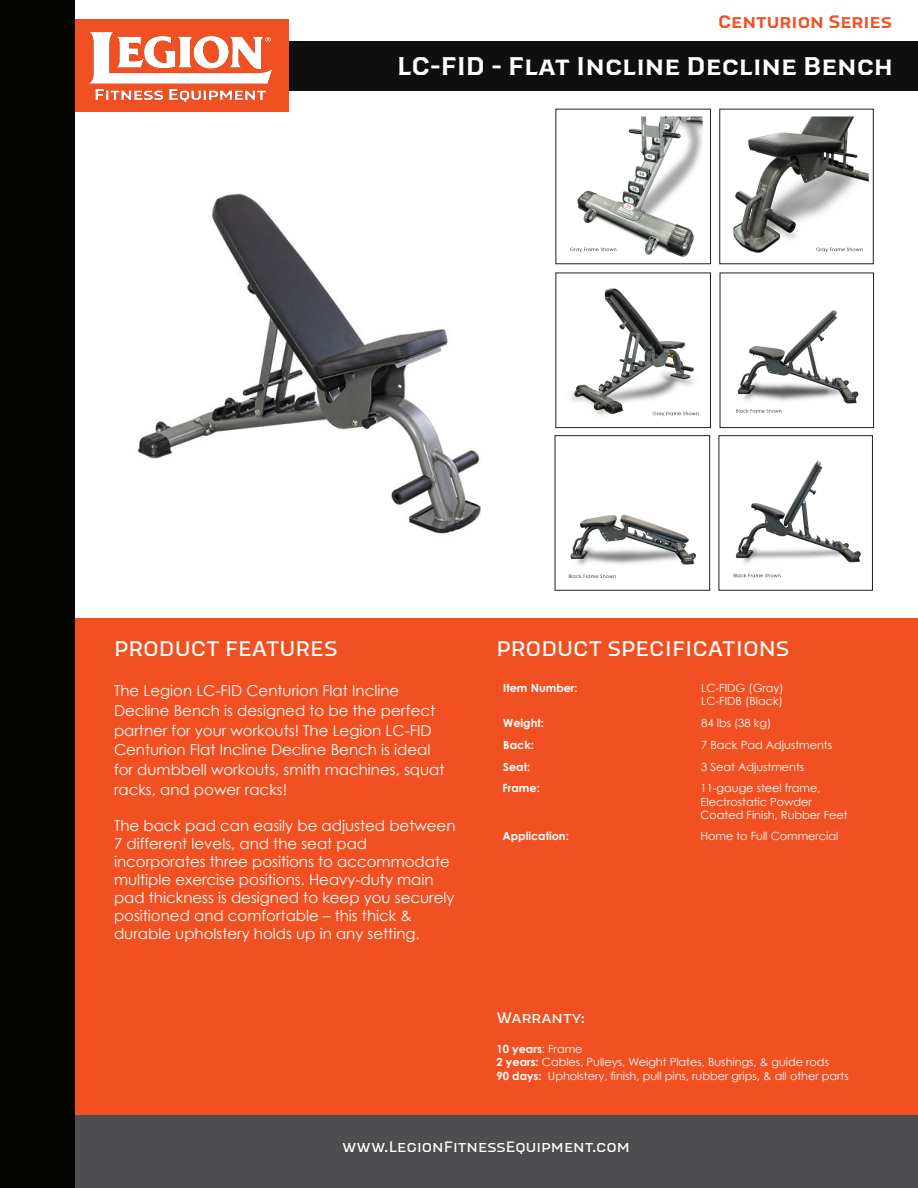
<style>
.page{position:relative;width:918px;height:1188px;background:#fff}
.page>*{position:absolute;margin:0;border:0;box-sizing:border-box;transform-origin:0 0}
.t1{font:700 25.5px "Worker";color:#fff}
.t2{font:21px "Worker";color:#fff}
.t3{font:700 18px "Worker";color:#f15122}
.t4{font:15px/18px "Century Gothic";color:#fff}
.t5{font:15px "Worker";color:#fff}
.t6{font:11.25px/13.5px "Century Gothic";color:#fff}
.t7{font:700 11.25px "Century Gothic";color:#fff}
.s1{font-weight:700}
</style>
<div class="page">
<img style="left:137px;top:193px;width:344px;height:341px">
<div style="left:0;top:1115px;width:918px;height:73px;background:#4e4e50"></div>
<div style="left:0;top:618px;width:918px;height:497px;background:#f15122"></div>
<div style="left:0;top:42px;width:918px;height:49px;background:#0e0f0e"></div>
<div style="left:70px;top:19px;width:219px;height:93px;background:#f15122"></div>
<div style="left:0;top:0;width:75px;height:1188px;background:#040503"></div>
<img style="left:89px;top:33px;width:183px;height:68px">
<img style="left:570px;top:116px;width:133px;height:141px">
<img style="left:570px;top:288px;width:129px;height:129px">
<div style="left:556px;top:273px;width:155px;height:155px;border:1px solid #231f20"></div>
<img style="left:568px;top:515px;width:128px;height:63px">
<div style="left:555px;top:435px;width:155px;height:155px;border:1px solid #231f20"></div>
<img style="left:733px;top:116px;width:136px;height:137px">
<img style="left:736px;top:310px;width:123px;height:103px">
<div style="left:720px;top:273px;width:154px;height:155px;border:1px solid #231f20"></div>
<img style="left:733px;top:461px;width:128px;height:117px">
<div style="left:719px;top:435px;width:154px;height:155px;border:1px solid #231f20"></div>
<p class="t3" style="left:718px;top:12px;width:175px">Centurion Series</p>
<p class="t1" style="left:397px;top:52px;width:497px">LC-FID - Flat Incline Decline Bench</p>
<p class="t2" style="left:114px;top:637px;width:225px">PRODUCT FEATURES</p>
<p class="t4" style="left:114px;top:680px;width:332px;line-height:19.8px">The Legion LC-FID Centurion Flat Incline Decline Bench is designed to be the perfect partner for your workouts! The Legion LC-FID Centurion Flat Incline Decline Bench is ideal for dumbbell workouts, smith machines, squat racks, and power racks!</p>
<p class="t4" style="left:114px;top:816px;width:343px">The back pad can easily be adjusted between 7 different levels, and the seat pad incorporates three positions to accommodate multiple exercise positions. Heavy-duty main pad thickness is designed to keep you securely positioned and comfortable – this thick &amp; durable upholstery holds up in any setting.</p>
<p class="t2" style="left:496px;top:637px;width:294px">PRODUCT SPECIFICATIONS</p>
<p class="t7" style="left:503px;top:681px;width:76px">Item Number:</p>
<p class="t6" style="left:701px;top:681px;width:84px">LC-FIDG (Gray)</p>
<p class="t6" style="left:701px;top:694px;width:83px">LC-FIDB (Black)</p>
<p class="t7" style="left:503px;top:716px;width:42px">Weight:</p>
<p class="t6" style="left:701px;top:716px;width:72px">84 lbs (38 kg)</p>
<p class="t7" style="left:503px;top:738px;width:32px">Back:</p>
<p class="t6" style="left:701px;top:738px;width:132px">7 Back Pad Adjustments</p>
<p class="t7" style="left:503px;top:760px;width:28px">Seat:</p>
<p class="t6" style="left:701px;top:760px;width:105px">3 Seat Adjustments</p>
<p class="t7" style="left:502px;top:781px;width:39px">Frame:</p>
<p class="t6" style="left:700px;top:781px;width:149px">11-gauge steel frame,<br>Electrostatic Powder<br>Coated Finish, Rubber Feet</p>
<p class="t7" style="left:502px;top:828px;width:68px">Application:</p>
<p class="t6" style="left:700px;top:829px;width:139px">Home to Full Commercial</p>
<p class="t5" style="left:496px;top:1009px;width:90px">Warranty:</p>
<p class="t6" style="left:496px;top:1042px;width:354px"><span class="s1">10 years</span>: Frame<br><span class="s1">2 years:</span> Cables, Pulleys, Weight Plates, Bushings, &amp; guide rods<br><span class="s1">90 days:</span> Upholstery, finish, pull pins, rubber grips, &amp; all other parts</p>
<p class="t5" style="left:342px;top:1139px;width:289px">www.LegionFitnessEquipment.com</p>
</div>
